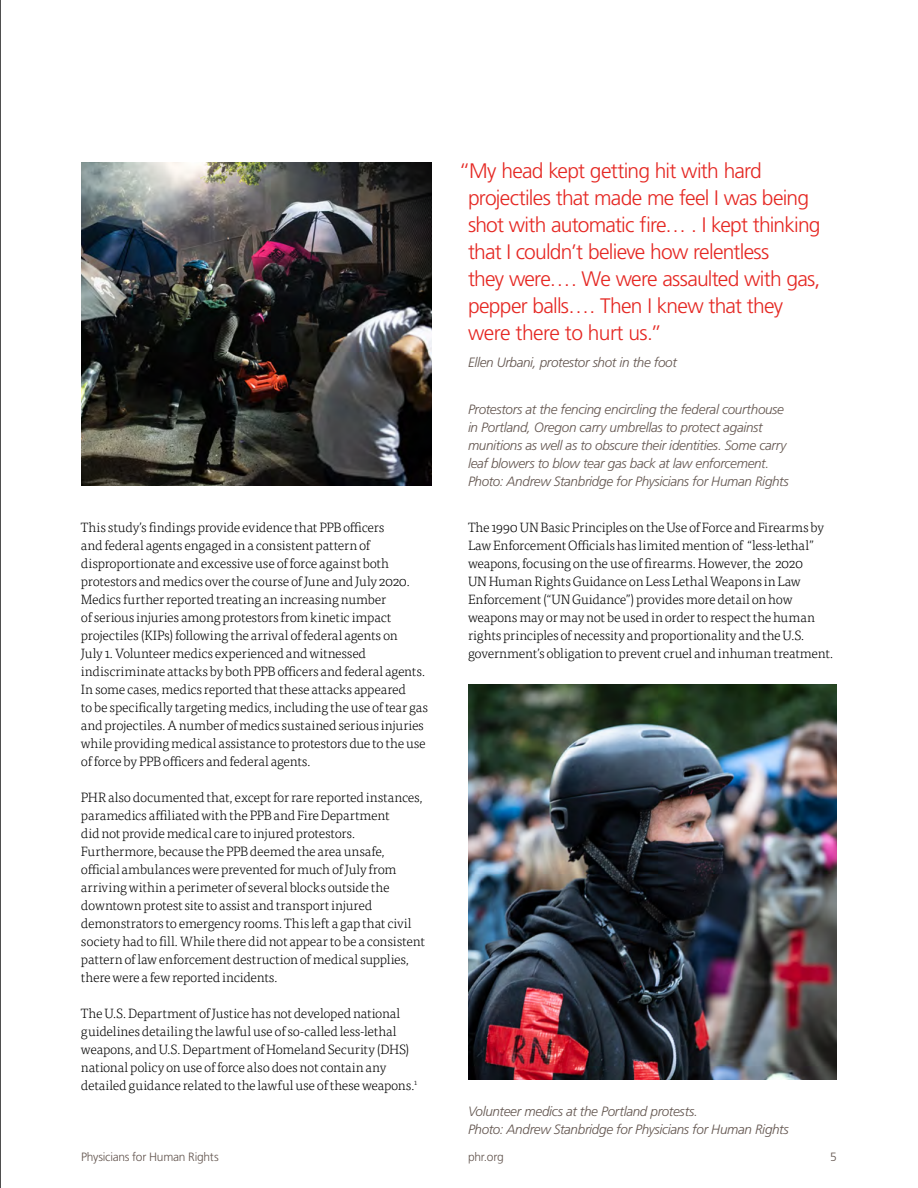
<style>
.page{position:relative;width:918px;height:1188px;background:#fff}
.page>*{position:absolute;margin:0;border:0;box-sizing:border-box;transform-origin:0 0}
.t1{font:300 21px/27px "Frutiger LT Std";letter-spacing:-.035em;color:#e52823}
.t2{font:300 13.5px/18px "Tisa OT";letter-spacing:-.02em;color:#000}
.t3{font:italic 300 13.5px/18px "Frutiger LT Std";letter-spacing:-.025em;color:#63554f}
.t4{font:300 12px "Frutiger LT Std";letter-spacing:-.02em;color:#63554f}
</style>
<div class="page">
<img style="left:81px;top:162px;width:351px;height:324px">
<img style="left:468px;top:684px;width:369px;height:396px">
<hr style="left:0;top:0;width:1px;height:1188px;background:#000">
<p class="t2" style="left:81px;top:518px;width:349px">This study’s findings provide evidence that PPB officers<br>and federal agents engaged in a consistent pattern of disproportionate and excessive use of force against both protestors and medics over the course of June and July 2020.<br>Medics further reported treating an increasing number<br>of serious injuries among protestors from kinetic impact projectiles (KIPs) following the arrival of federal agents on<br>July 1. Volunteer medics experienced and witnessed indiscriminate attacks by both PPB officers and federal agents.<br>In some cases, medics reported that these attacks appeared<br>to be specifically targeting medics, including the use of tear gas and projectiles. A number of medics sustained serious injuries while providing medical assistance to protestors due to the use of force by PPB officers and federal agents.</p>
<p class="t2" style="left:81px;top:788px;width:345px">PHR also documented that, except for rare reported instances, paramedics affiliated with the PPB and Fire Department<br>did not provide medical care to injured protestors.<br>Furthermore, because the PPB deemed the area unsafe, official ambulances were prevented for much of July from arriving within a perimeter of several blocks outside the downtown protest site to assist and transport injured demonstrators to emergency rooms. This left a gap that civil society had to fill. While there did not appear to be a consistent pattern of law enforcement destruction of medical supplies, there were a few reported incidents.</p>
<p class="t2" style="left:81px;top:1004px;width:338px">The U.S. Department of Justice has not developed national guidelines detailing the lawful use of so-called less-lethal weapons, and U.S. Department of Homeland Security (DHS) national policy on use of force also does not contain any detailed guidance related to the lawful use of these weapons.<sup>1</sup></p>
<p class="t1" style="left:468px;top:157px;width:354px;text-indent:-9px">“My head kept getting hit with hard projectiles that made me feel I was being shot with automatic fire… . I kept thinking that I couldn’t believe how relentless<br>they were… . We were assaulted with gas, pepper balls…. Then I knew that they were there to hurt us.”</p>
<p class="t3" style="left:468px;top:353px;width:210px">Ellen Urbani, protestor shot in the foot</p>
<p class="t3" style="left:468px;top:400px;width:322px">Protestors at the fencing encircling the federal courthouse in Portland, Oregon carry umbrellas to protect against munitions as well as to obscure their identities. Some carry leaf blowers to blow tear gas back at law enforcement.<br>Photo: Andrew Stanbridge for Physicians for Human Rights</p>
<p class="t2" style="left:468px;top:518px;width:367px">The 1990 UN Basic Principles on the Use of Force and Firearms by Law Enforcement Officials has limited mention of “less-lethal” weapons, focusing on theuse of firearms. However, the 2020<br>UNHuman Rights Guidance onLess Lethal Weapons in Law Enforcement (“UN Guidance”) provides more detail on how weapons may or may not be used in order to respect the human rights principles of necessity and proportionality and the U.S. government’s obligation to prevent cruel and inhuman treatment.</p>
<p class="t3" style="left:468px;top:1102px;width:322px">Volunteer medics at the Portland protests.<br>Photo: Andrew Stanbridge for Physicians for Human Rights</p>
<p class="t4" style="left:81px;top:1150px;width:139px">Physicians for Human Rights</p>
<p class="t4" style="left:468px;top:1150px;width:37px">phr.org</p>
<p class="t4" style="left:830px;top:1150px;width:8px">5</p>
</div>
